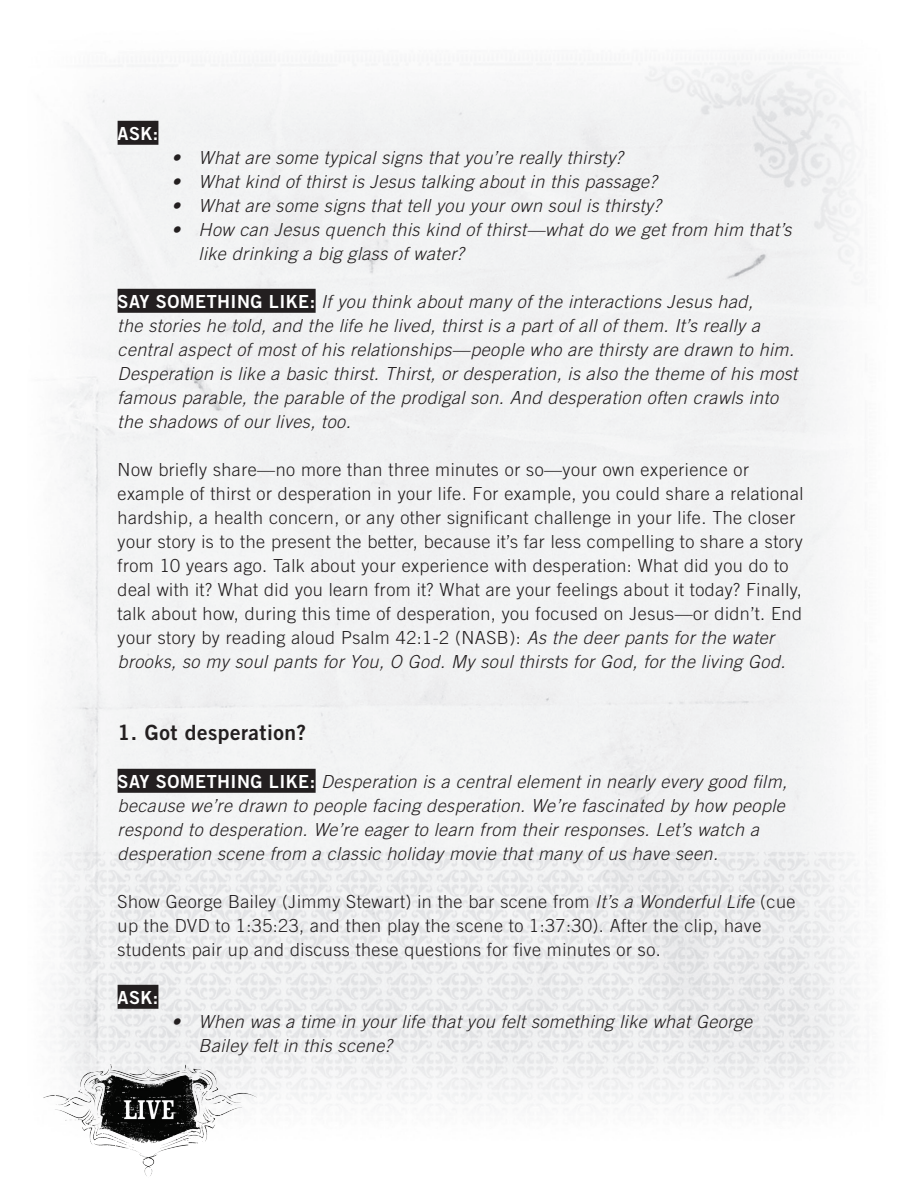
<style>
.page{position:relative;width:918px;height:1188px;background:#fff}
.page>*{position:absolute;margin:0;border:0;box-sizing:border-box;transform-origin:0 0}
.t1{font:21px "Trade Gothic LT Std Bd 2";letter-spacing:.025em;color:#231f20}
.t2{font:italic 300 18px/24px "Trade Gothic LT Std";letter-spacing:.025em;color:#231f20}
.t3{font:300 18px/24px "Trade Gothic LT Std";letter-spacing:.025em;color:#231f20}
.t4{font:18px "Trade Gothic LT Std Bd 2";letter-spacing:.025em;color:#fff}
.s1{font-family:"Trade Gothic LT Std Bd 2";font-weight:400;font-style:normal;color:#fff}
.s2{font-style:italic}
</style>
<div class="page">
<img style="left:43px;top:56px;width:819px;height:1054px">
<img style="left:44px;top:1065px;width:213px;height:111px">
<div style="left:118px;top:121px;width:40px;height:24px;background:#231f20"></div>
<div style="left:118px;top:289px;width:198px;height:24px;background:#231f20"></div>
<div style="left:118px;top:769px;width:198px;height:24px;background:#231f20"></div>
<div style="left:118px;top:985px;width:40px;height:24px;background:#231f20"></div>
<p class="t4" style="left:118px;top:123px;width:42px">ASK:</p>
<p class="t2" style="left:172px;top:146px;width:453px">• What are some typical signs that you’re really thirsty?</p>
<p class="t2" style="left:172px;top:170px;width:487px">• What kind of thirst is Jesus talking about in this passage?</p>
<p class="t2" style="left:172px;top:194px;width:491px">• What are some signs that tell you your own soul is thirsty?</p>
<p class="t2" style="left:199px;top:218px;width:594px;text-indent:-27px">• How can Jesus quench this kind of thirst—what do we get from him that’s like drinking a big glass of water?</p>
<p class="t2" style="left:118px;top:290px;width:681px"><span class="s1">SAY SOMETHING LIKE:</span> If you think about many of the interactions Jesus had,<br>the stories he told, and the life he lived, thirst is a part of all of them. It’s really a central aspect of most of his relationships—people who are thirsty are drawn to him.<br>Desperation is like a basic thirst. Thirst, or desperation, is also the theme of his most famous parable, the parable of the prodigal son. And desperation often crawls into the shadows of our lives, too.</p>
<p class="t3" style="left:118px;top:458px;width:687px">Now briefly share—no more than three minutes or so—your own experience or example of thirst or desperation in your life. For example, you could share a relational hardship, a health concern, or any other significant challenge in your life. The closer your story is to the present the better, because it’s far less compelling to share a story from 10 years ago. Talk about your experience with desperation: What did you do to deal with it? What did you learn from it? What are your feelings about it today? Finally, talk about how, during this time of desperation, you focused on Jesus—or didn’t. End your story by reading aloud Psalm 42:1-2 (NASB): <span class="s2">As the deer pants for the water brooks, so my soul pants for You, O God. My soul thirsts for God, for the living God.</span></p>
<p class="t1" style="left:118px;top:720px;width:190px">1. Got desperation?</p>
<p class="t2" style="left:118px;top:770px;width:671px"><span class="s1">SAY SOMETHING LIKE:</span> Desperation is a central element in nearly every good film, because we’re drawn to people facing desperation. We’re fascinated by how people respond to desperation. We’re eager to learn from their responses. Let’s watch a desperation scene from a classic holiday movie that many of us have seen.</p>
<p class="t3" style="left:118px;top:890px;width:679px">Show George Bailey (Jimmy Stewart) in the bar scene from <span class="s2">It’s a Wonderful Life</span> (cue up the DVD to 1:35:23, and then play the scene to 1:37:30). After the clip, have students pair up and discuss these questions for five minutes or so.</p>
<p class="t4" style="left:118px;top:987px;width:42px">ASK:</p>
<p class="t2" style="left:199px;top:1010px;width:555px;text-indent:-27px">• When was a time in your life that you felt something like what George<br>Bailey felt in this scene?</p>
</div>
